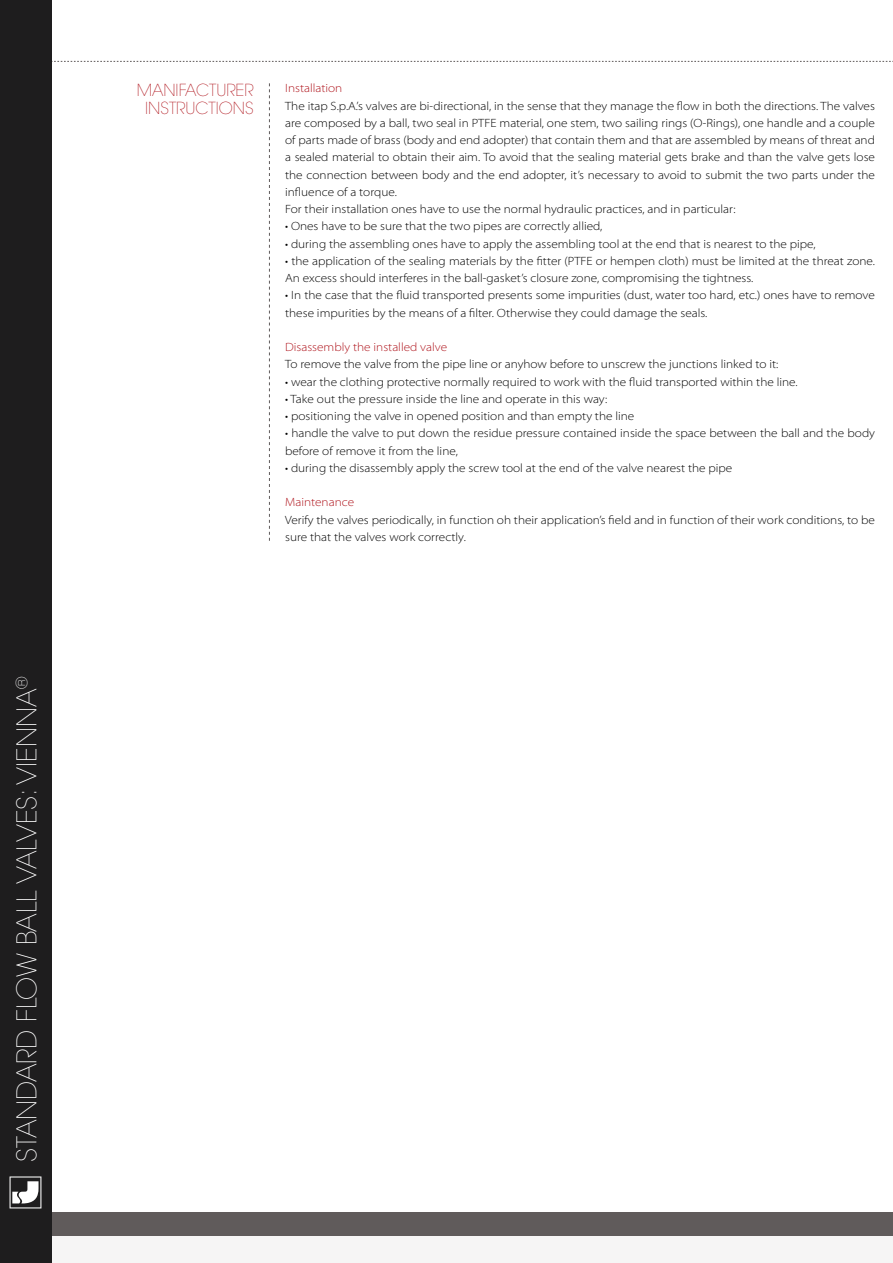
<style>
.page{position:relative;width:893px;height:1263px;background:#fff}
.page>*{position:absolute;margin:0;border:0;box-sizing:border-box;transform-origin:0 0}
.t1{font:200 27px "ITC Avant Garde Std";color:#fff}
.t2{font:200 16.5px/18px "ITC Avant Garde Std";color:#af131b;text-align:center}
.t3{font:300 semi-expanded 12px/17.2px "Myriad Pro";color:#000}
.t4{font:300 semi-expanded 12px "Myriad Pro";color:#af131b}
</style>
<div class="page">
<svg style="left:51px;top:61px;width:842px;height:1px"></svg>
<div style="left:0;top:1213px;width:893px;height:50px;background:#f6f5f5"></div>
<div style="left:49px;top:1212px;width:844px;height:23px;background:#605b5b"></div>
<div style="left:0;top:0;width:51px;height:1263px;background:#1e1d1e"></div>
<svg style="left:10px;top:1176px;width:31px;height:32px"></svg>
<svg style="left:269px;top:83px;width:1px;height:458px"></svg>
<h1 class="t1" style="left:11px;top:1162px;width:487px;rotate:-90deg">STANDARD FLOW BALL VALVES: VIENNA<sup>®</sup></h1>
<h2 class="t2" style="left:137px;top:81px;width:26px">MANIFACTURER<br>INSTRUCTIONS</h2>
<p class="t4" style="left:285px;top:82px;width:59px">Installation</p>
<p class="t3" style="left:285px;top:97px;width:591px">The itap S.p.A.’s valves are bi-directional, in the sense that they manage the flow in both the directions. The valves are composed by a ball, two seal in PTFE material, one stem, two sailing rings (O-Rings), one handle and a couple of parts made of brass (body and end adopter) that contain them and that are assembled by means of threat and a sealed material to obtain their aim. To avoid that the sealing material gets brake and than the valve gets lose the connection between body and the end adopter, it’s necessary to avoid to submit the two parts under the influence of a torque.<br>For their installation ones have to use the normal hydraulic practices, and in particular:</p>
<p class="t3" style="left:285px;top:218px;width:319px">• Ones have to be sure that the two pipes are correctly allied,</p>
<p class="t3" style="left:285px;top:235px;width:532px">• during the assembling ones have to apply the assembling tool at the end that is nearest to the pipe,</p>
<p class="t3" style="left:285px;top:252px;width:591px">• the application of the sealing materials by the fitter (PTFE or hempen cloth) must be limited at the threat zone.<br>An excess should interferes in the ball-gasket’s closure zone, compromising the tightness.</p>
<p class="t3" style="left:285px;top:287px;width:591px">• In the case that the fluid transported presents some impurities (dust, water too hard, etc.) ones have to remove these impurities by the means of a filter. Otherwise they could damage the seals.</p>
<p class="t4" style="left:285px;top:340px;width:164px">Disassembly the installed valve</p>
<p class="t3" style="left:285px;top:356px;width:495px">To remove the valve from the pipe line or anyhow before to unscrew the junctions linked to it:</p>
<p class="t3" style="left:285px;top:373px;width:514px">• wear the clothing protective normally required to work with the fluid transported within the line.</p>
<p class="t3" style="left:285px;top:390px;width:324px">• Take out the pressure inside the line and operate in this way:</p>
<p class="t3" style="left:285px;top:407px;width:351px">• positioning the valve in opened position and than empty the line</p>
<p class="t3" style="left:285px;top:425px;width:591px">• handle the valve to put down the residue pressure contained inside the space between the ball and the body before of remove it from the line,</p>
<p class="t3" style="left:285px;top:459px;width:449px">• during the disassembly apply the screw tool at the end of the valve nearest the pipe</p>
<p class="t4" style="left:285px;top:495px;width:71px">Maintenance</p>
<p class="t3" style="left:285px;top:511px;width:591px">Verify the valves periodically, in function oh their application’s field and in function of their work conditions, to be sure that the valves work correctly.</p>
</div>
